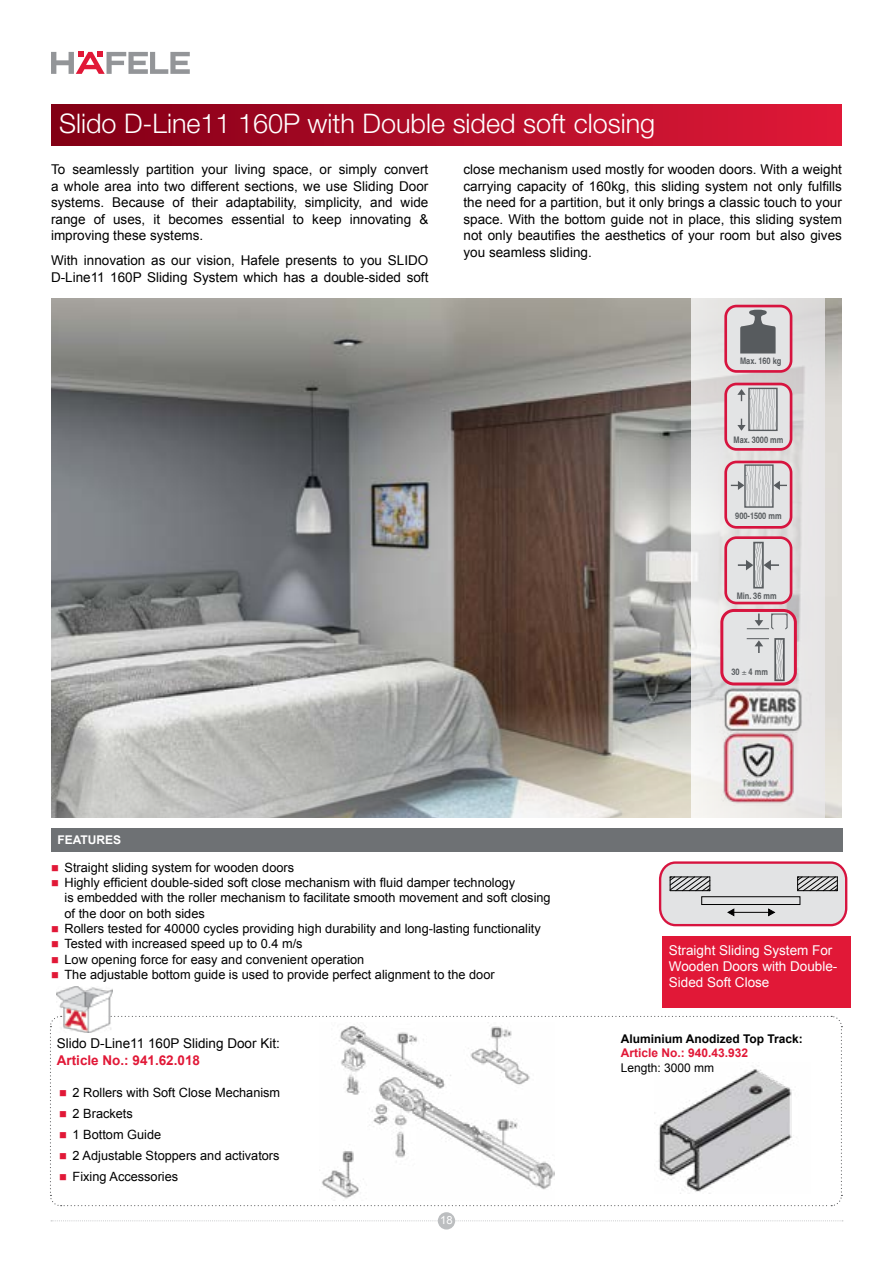
<style>
.page{position:relative;width:893px;height:1263px;background:#fff}
.page>*{position:absolute;margin:0;border:0;box-sizing:border-box;transform-origin:0 0}
.t1{font:300 27px "Helvetica Neue LT Std";color:#fff}
.t2{font:13.5px/16.5px "Arial";color:#000;text-align:justify}
.t3{font:13.5px/16.2px "Arial";color:#fff}
.t4{font:700 13.5px "Arial";color:#e11837}
.t5{font:12.75px/15.3px "Arial";color:#000}
.t6{font:700 12px "Arial";color:#000}
.t7{font:700 12px "Arial";color:#e11837}
.t8{font:12px "Arial";color:#000}
.t9{font:700 12px "Arial";color:#fff}
.t10{font:11.25px "Arial";color:#fff}
.t11{font:700 condensed 9px "Helvetica";color:#575b5e}
.s1{color:#e11837}
</style>
<div class="page">
<svg style="left:51px;top:1220px;width:792px;height:1px"></svg>
<div style="left:438px;top:1212px;width:17px;height:17px;background:#bcbec0;border-radius:50%"></div>
<svg style="left:51px;top:52px;width:139px;height:22px"></svg>
<div style="left:51px;top:105px;width:791px;height:40px;background:linear-gradient(to right,#810016,#e01a39)"></div>
<img style="left:51px;top:298px;width:791px;height:519px">
<div style="left:51px;top:828px;width:792px;height:23px;background:#6e7174"></div>
<svg style="left:691px;top:298px;width:134px;height:519px;background:#e6e5e4"></svg>
<svg style="left:724px;top:305px;width:68px;height:68px;background:#bea5ad"></svg>
<svg style="left:724px;top:383px;width:68px;height:68px;background:#d5bcc3"></svg>
<svg style="left:724px;top:461px;width:68px;height:68px;background:#d5bcc3"></svg>
<img style="left:704px;top:679px;width:108px;height:54px">
<img style="left:721px;top:730px;width:76px;height:76px">
<div style="left:662px;top:936px;width:188px;height:71px;background:#e11837"></div>
<div style="left:660px;top:862px;width:186px;height:63px;background:#e2e3e4;border-radius:16px"></div>
<div style="left:659px;top:861px;width:188px;height:65px;border:2px solid #d7143f;border-radius:16px"></div>
<svg style="left:669px;top:876px;width:42px;height:15px"></svg>
<svg style="left:797px;top:876px;width:41px;height:15px"></svg>
<hr style="left:731px;top:912px;width:42px;height:1px;background:#000">
<svg style="left:728px;top:909px;width:6px;height:7px"></svg>
<svg style="left:768px;top:909px;width:7px;height:7px"></svg>
<div style="left:701px;top:896px;width:99px;height:9px;border:1px solid #000"></div>
<svg style="left:50px;top:1015px;width:792px;height:192px"></svg>
<img style="left:57px;top:986px;width:55px;height:47px">
<img style="left:320px;top:1022px;width:235px;height:179px">
<img style="left:654px;top:1063px;width:156px;height:130px">
<svg style="left:720px;top:536px;width:77px;height:149px;background:#d8c0c6"></svg>
<h1 class="t1" style="left:59px;top:107px;width:598px">Slido D-Line11 160P with Double sided soft closing</h1>
<p class="t2" style="left:463px;top:162px;width:380px">close mechanism used mostly for wooden doors. With a weight carrying capacity of 160kg, this sliding system not only fulfills the need for a partition, but it only brings a classic touch to your space. With the bottom guide not in place, this sliding system not only beautifies the aesthetics of your room but also gives you seamless sliding.</p>
<p class="t2" style="left:51px;top:162px;width:379px">To seamlessly partition your living space, or simply convert a whole area into two different sections, we use Sliding Door systems. Because of their adaptability, simplicity, and wide range of uses, it becomes essential to keep innovating &amp; improving these systems.</p>
<p class="t2" style="left:51px;top:253px;width:379px">With innovation as our vision, Hafele presents to you SLIDO<br>D-Line11 160P Sliding System which has a double-sided soft</p>
<p class="t11" style="left:740px;top:355px;width:43px">Max. 160 kg</p>
<p class="t11" style="left:733px;top:434px;width:51px">Max. 3000 mm</p>
<p class="t11" style="left:735px;top:511px;width:48px">900-1500 mm</p>
<p class="t11" style="left:737px;top:591px;width:41px">Min. 36 mm</p>
<p class="t9" style="left:57px;top:832px;width:65px">FEATURES</p>
<p class="t5" style="left:51px;top:860px;width:245px"><span class="s1">■</span> Straight sliding system for wooden doors</p>
<p class="t5" style="left:65px;top:875px;width:488px;text-indent:-14px"><span class="s1">■</span> Highly efficient double-sided soft close mechanism with fluid damper technology<br>is embedded with the roller mechanism to facilitate smooth movement and soft closing of the door on both sides</p>
<p class="t5" style="left:51px;top:921px;width:491px"><span class="s1">■</span> Rollers tested for 40000 cycles providing high durability and long-lasting functionality</p>
<p class="t5" style="left:51px;top:936px;width:253px"><span class="s1">■</span> Tested with increased speed up to 0.4 m/s</p>
<p class="t5" style="left:51px;top:951px;width:315px"><span class="s1">■</span> Low opening force for easy and convenient operation</p>
<p class="t5" style="left:51px;top:967px;width:445px"><span class="s1">■</span> The adjustable bottom guide is used to provide perfect alignment to the door</p>
<p class="t2" style="left:57px;top:1035px;width:225px">Slido D-Line11 160P Sliding Door Kit:</p>
<p class="t4" style="left:57px;top:1051px;width:145px">Article No.: 941.62.018</p>
<p class="t5" style="left:59px;top:1085px;width:223px"><span class="s1">■</span> 2 Rollers with Soft Close Mechanism</p>
<p class="t5" style="left:59px;top:1106px;width:75px"><span class="s1">■</span> 2 Brackets</p>
<p class="t5" style="left:59px;top:1127px;width:104px"><span class="s1">■</span> 1 Bottom Guide</p>
<p class="t5" style="left:59px;top:1148px;width:222px"><span class="s1">■</span> 2 Adjustable Stoppers and activators</p>
<p class="t5" style="left:59px;top:1169px;width:121px"><span class="s1">■</span> Fixing Accessories</p>
<p class="t10" style="left:440px;top:1213px;width:14px">18</p>
<p class="t11" style="left:731px;top:666px;width:38px">30 4 mm</p>
<p class="t3" style="left:669px;top:942px;width:170px">Straight Sliding System For<br>Wooden Doors with Double-<br>Sided Soft Close</p>
<p class="t6" style="left:621px;top:1031px;width:183px">Aluminium Anodized Top Track:</p>
<p class="t7" style="left:621px;top:1045px;width:129px">Article No.: 940.43.932</p>
<p class="t8" style="left:621px;top:1060px;width:95px">Length: 3000 mm</p>
</div>
